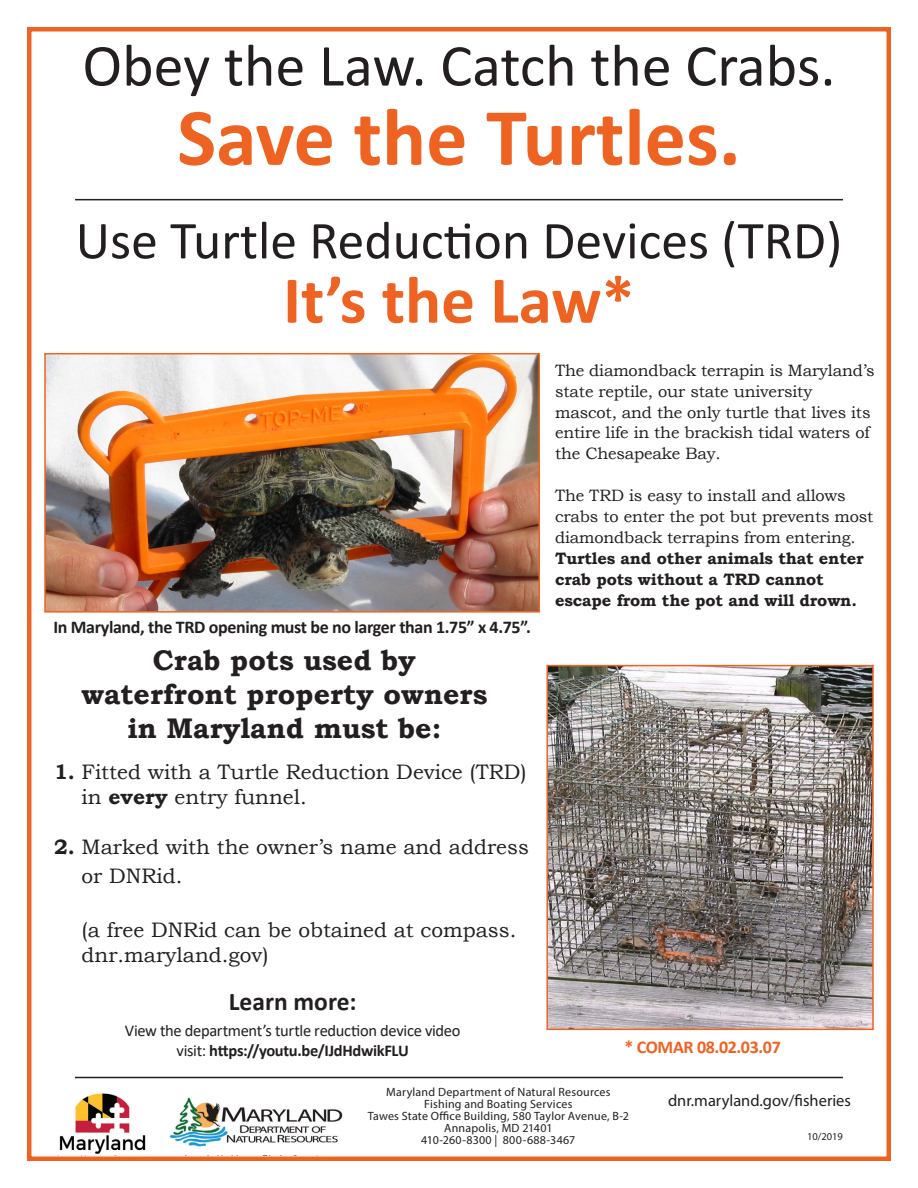
<style>
.page{position:relative;width:918px;height:1188px;background:#fff}
.page>*{position:absolute;margin:0;border:0;box-sizing:border-box;transform-origin:0 0}
.t1{font:700 82.2px "Calibri";color:#ef6322}
.t2{font:700 67.2px "Calibri";color:#ef6322}
.t3{font:60px "Calibri";color:#231f20}
.t4{font:53.85px "Calibri";color:#231f20}
.t5{font:700 28.35px/34px "Bookman Old Style";color:#231f20;text-align:center}
.t6{font:700 25.5px "Calibri";color:#231f20}
.t7{font:20.85px/25px "Bookman Old Style";color:#231f20}
.t8{font:700 18px "Calibri";letter-spacing:-.02em;color:#231f20}
.t9{font:700 18px "Calibri";letter-spacing:-.02em;color:#ef6322}
.t10{font:16.5px/20.9px "Bookman Old Style";letter-spacing:-.01em;color:#231f20}
.t11{font:16.5px/19.8px "Calibri";letter-spacing:-.02em;color:#231f20;text-align:center}
.t12{font:16.5px "Myriad Pro";color:#231f20}
.t13{font:12px "Myriad Pro";letter-spacing:.015em;color:#231f20}
.t14{font:10.5px "Myriad Pro";color:#231f20}
.s1{font-weight:700}
</style>
<div class="page">
<div style="left:27px;top:27px;width:864px;height:1134px;border:4px solid #ef6322"></div>
<img style="left:47px;top:356px;width:490px;height:254px">
<div style="left:44px;top:353px;width:496px;height:260px;border:2px solid #ef6322"></div>
<hr style="left:75px;top:199px;width:768px;height:1px;background:#231f20">
<hr style="left:75px;top:1077px;width:768px;height:1px;background:#231f20">
<img style="left:59px;top:1093px;width:284px;height:61px">
<img style="left:549px;top:668px;width:322px;height:359px">
<div style="left:546px;top:665px;width:328px;height:365px;border:2px solid #ef6322"></div>
<p class="t3" style="left:82px;top:24px;width:755px">Obey the Law. Catch the Crabs.</p>
<p class="t1" style="left:177px;top:79px;width:565px">Save the Turtles.</p>
<p class="t4" style="left:76px;top:203px;width:768px">Use Turtle Reduction Devices (TRD)</p>
<p class="t2" style="left:283px;top:253px;width:353px">It’s the Law*</p>
<p class="t8" style="left:53px;top:615px;width:479px">In Maryland, the TRD opening must be no larger than 1.75” x 4.75”.</p>
<p class="t5" style="left:81px;top:643px;width:408px">Crab pots used by waterfront property owners in Maryland must be:</p>
<p class="t7" style="left:82px;top:759px;width:447px;text-indent:-28px"><span class="s1">1.</span> Fitted with a Turtle Reduction Device (TRD) in <span class="s1">every</span> entry funnel.</p>
<p class="t7" style="left:82px;top:833px;width:449px;line-height:28.7px;text-indent:-28px"><span class="s1">2.</span> Marked with the owner’s name and address or DNRid.</p>
<p class="t7" style="left:82px;top:917px;width:436px">(a free DNRid can be obtained at compass. dnr.maryland.gov)</p>
<p class="t6" style="left:229px;top:983px;width:129px">Learn more:</p>
<p class="t11" style="left:125px;top:1020px;width:337px">View the department’s turtle reduction device video visit: <span class="s1">https://youtu.be/IJdHdwikFLU</span></p>
<p class="t10" style="left:555px;top:360px;width:321px">The diamondback terrapin is Maryland’s state reptile, our state university mascot, and the only turtle that lives its entire life in the brackish tidal waters of the Chesapeake Bay.</p>
<p class="t10" style="left:555px;top:485px;width:320px">The TRD is easy to install and allows crabs to enter the pot but prevents most diamondback terrapins from entering.<br><span class="s1">Turtles and other animals that enter crab pots without a TRD cannot escape from the pot and will drown.</span></p>
<p class="t9" style="left:624px;top:1035px;width:158px">* COMAR 08.02.03.07</p>
<p class="t13" style="left:386px;top:1084px;width:226px">Maryland Department of Natural Resources</p>
<p class="t13" style="left:424px;top:1096px;width:150px">Fishing and Boating Services</p>
<p class="t13" style="left:368px;top:1108px;width:263px">Tawes State Office Building, 580 Taylor Avenue, B-2</p>
<p class="t13" style="left:444px;top:1120px;width:110px">Annapolis, MD 21401</p>
<p class="t13" style="left:421px;top:1132px;width:156px">410-260-8300 | 800-688-3467</p>
<p class="t14" style="left:807px;top:1130px;width:37px">10/2019</p>
<p class="t12" style="left:668px;top:1091px;width:185px">dnr.maryland.gov/fisheries</p>
</div>
